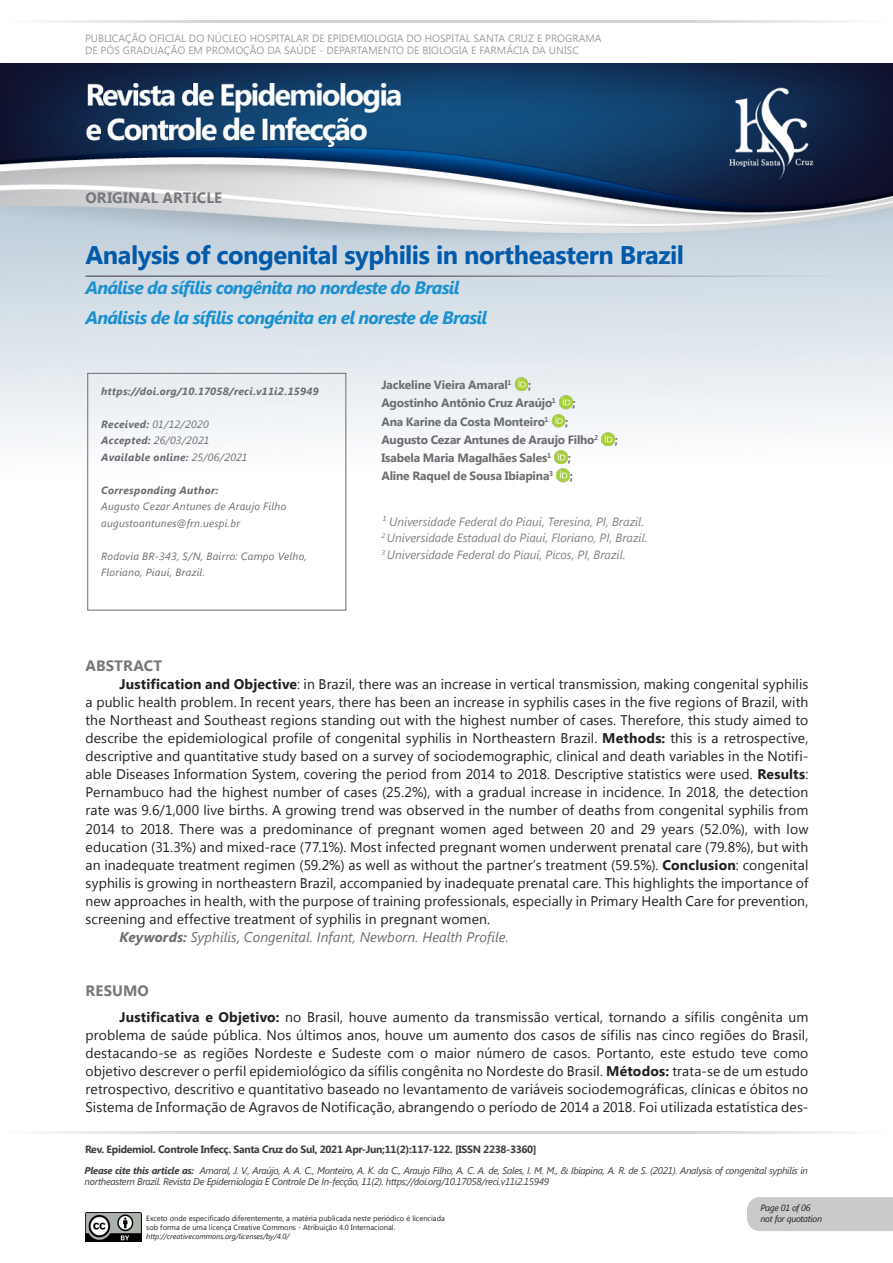
<style>
.page{position:relative;width:893px;height:1263px;background:#fff}
.page>*{position:absolute;margin:0;border:0;box-sizing:border-box;transform-origin:0 0}
.TÍTULOS{font:700 25.5px "Segoe UI";letter-spacing:-.02em;color:#015aaa}
.títulos_textos{font:italic 700 18px "Segoe UI";letter-spacing:-.045em;color:#1d90d0}
.SESSAO{font:700 15px "Segoe UI";letter-spacing:.005em;color:#76787b}
.texto_ok{font:700 15px "Segoe UI";letter-spacing:.005em;color:#76787b}
.texto_ok-2{font:13.95px/18px "Segoe UI";letter-spacing:.005em;color:#231f20;text-align:justify}
.texto_ok-3{font:italic 13.95px "Segoe UI";letter-spacing:.005em;color:#6c6d70}
.Nome_médico{font:700 12px "Segoe UI";letter-spacing:-.015em;color:#6c6d70}
.Titulação_médicos_ok{font:italic 12px "Segoe UI";color:#808285}
.texto_ok-4{font:italic 10.5px/16.5px "Segoe UI";letter-spacing:.025em;color:#6c6d70}
.t1{font:10.5px/12.6px "Segoe UI";color:#9d9fa2}
.texto_ok-5{font:italic 700 10.5px "Segoe UI";letter-spacing:.025em;color:#6c6d70}
.t2{font:700 10.5px "Segoe UI";letter-spacing:-.03em;color:#3e3e3f}
.t3{font:italic 9.75px/11.7px "Segoe UI";letter-spacing:-.03em;color:#3e3e3f}
.t4{font:italic 9px "Segoe UI";letter-spacing:-.03em;color:#231f20}
.t5{font:7.5px/9px "Segoe UI";color:#231f20}
.t6{font:italic 7.5px "Segoe UI";color:#231f20}
.s1{font-weight:700}
.s2{font-weight:400}
</style>
<div class="page">
<img style="left:0;top:64px;width:893px;height:456px">
<hr style="left:0;top:20px;width:446px;height:2px;background:#d1d2d4">
<hr style="left:446px;top:20px;width:447px;height:2px;background:#d1d2d4">
<img style="left:85px;top:1213px;width:57px;height:29px">
<hr style="left:0;top:1131px;width:446px;height:3px;background:#d1d2d4">
<hr style="left:446px;top:1131px;width:446px;height:3px;background:#d1d2d4">
<div style="left:747px;top:1197px;width:146px;height:34px;background:#c9cacc"></div>
<hr style="left:86px;top:275px;width:751px;height:2px;background:#6c6d70">
<img style="left:515px;top:377px;width:13px;height:14px">
<img style="left:559px;top:395px;width:14px;height:14px">
<svg style="left:552px;top:414px;width:13px;height:13px"></svg>
<img style="left:601px;top:432px;width:14px;height:14px">
<img style="left:554px;top:450px;width:14px;height:14px">
<img style="left:556px;top:468px;width:14px;height:14px">
<div style="left:88px;top:373px;width:258px;height:237px;border:1px solid #6c6d70"></div>
<p class="t1" style="left:85px;top:31px;width:518px">PUBLICAÇÃO OFICIAL DO NÚCLEO HOSPITALAR DE EPIDEMIOLOGIA DO HOSPITAL SANTA CRUZ E PROGRAMA<br>DE PÓS GRADUAÇÃO EM PROMOÇÃO DA SAÚDE - DEPARTAMENTO DE BIOLOGIA E FARMÁCIA DA UNISC</p>
<p class="SESSAO" style="left:86px;top:187px;width:138px">ORIGINAL ARTICLE</p>
<p class="TÍTULOS" style="left:86px;top:237px;width:600px">Analysis of congenital syphilis in northeastern Brazil</p>
<p class="títulos_textos" style="left:86px;top:275px;width:375px">Análise da sífilis congênita no nordeste do Brasil</p>
<p class="títulos_textos" style="left:86px;top:305px;width:403px">Análisis de la sífilis congénita en el noreste de Brasil</p>
<p class="texto_ok-5" style="left:101px;top:384px;width:219px">https://doi.org/10.17058/reci.v11i2.15949</p>
<p class="texto_ok-4" style="left:101px;top:415px;width:109px"><span class="s1">Received:</span> 01/12/2020</p>
<p class="texto_ok-4" style="left:101px;top:432px;width:110px"><span class="s1">Accepted:</span> 26/03/2021</p>
<p class="texto_ok-5" style="left:101px;top:450px;width:148px">Available online: <span class="s2">25/06/2021</span></p>
<p class="texto_ok-5" style="left:101px;top:483px;width:119px">Corresponding Author:</p>
<p class="texto_ok-4" style="left:101px;top:498px;width:187px">Augusto Cezar Antunes de Araujo Filho</p>
<p class="texto_ok-4" style="left:101px;top:514px;width:140px">augustoantunes@frn.uespi.br</p>
<p class="texto_ok-4" style="left:101px;top:547px;width:207px">Rodovia BR-343, S/N, Bairro: Campo Velho,<br>Floriano, Piauí, Brazil.</p>
<p class="Nome_médico" style="left:381px;top:376px;width:131px">Jackeline Vieira Amaral<sup>1</sup></p>
<p class="Nome_médico" style="left:528px;top:376px;width:5px">;</p>
<p class="Nome_médico" style="left:381px;top:394px;width:176px">Agostinho Antônio Cruz Araújo<sup>1</sup></p>
<p class="Nome_médico" style="left:572px;top:394px;width:5px">;</p>
<p class="Nome_médico" style="left:381px;top:413px;width:169px">Ana Karine da Costa Monteiro<sup>1</sup></p>
<p class="Nome_médico" style="left:565px;top:413px;width:5px">;</p>
<p class="Nome_médico" style="left:381px;top:431px;width:218px">Augusto Cezar Antunes de Araujo Filho<sup>2</sup></p>
<p class="Nome_médico" style="left:615px;top:431px;width:5px">;</p>
<p class="Nome_médico" style="left:381px;top:449px;width:171px">Isabela Maria Magalhães Sales<sup>1</sup></p>
<p class="Nome_médico" style="left:568px;top:449px;width:5px">;</p>
<p class="Nome_médico" style="left:381px;top:467px;width:173px">Aline Raquel de Sousa Ibiapina<sup>3</sup></p>
<p class="Nome_médico" style="left:570px;top:467px;width:5px">;</p>
<p class="Titulação_médicos_ok" style="left:381px;top:513px;width:264px">¹ Universidade Federal do Piauí, Teresina, PI, Brazil.</p>
<p class="Titulação_médicos_ok" style="left:381px;top:529px;width:268px"><sup>2</sup> Universidade Estadual do Piauí, Floriano, PI, Brazil.</p>
<p class="Titulação_médicos_ok" style="left:381px;top:546px;width:246px"><sup>3</sup> Universidade Federal do Piauí, Picos, PI, Brazil.</p>
<p class="texto_ok" style="left:86px;top:655px;width:78px">ABSTRACT</p>
<p class="texto_ok-2" style="left:86px;top:675px;width:724px;text-indent:34px"><span class="s1">Justification and Objective</span>: in Brazil, there was an increase in vertical transmission, making congenital syphilis a public health problem. In recent years, there has been an increase in syphilis cases in the five regions of Brazil, with the Northeast and Southeast regions standing out with the highest number of cases. Therefore, this study aimed to describe the epidemiological profile of congenital syphilis in Northeastern Brazil. <span class="s1">Methods:</span> this is a retrospective, descriptive and quantitative study based on a survey of sociodemographic, clinical and death variables in the Notifi&shy;able Diseases Information System, covering the period from 2014 to 2018. Descriptive statistics were used. <span class="s1">Results</span>:<br>Pernambuco had the highest number of cases (25.2%), with a gradual increase in incidence. In 2018, the detection rate was 9.6/1,000 live births. A growing trend was observed in the number of deaths from congenital syphilis from 2014 to 2018. There was a predominance of pregnant women aged between 20 and 29 years (52.0%), with low education (31.3%) and mixed-race (77.1%). Most infected pregnant women underwent prenatal care (79.8%), but with an inadequate treatment regimen (59.2%) as well as without the partner’s treatment (59.5%). <span class="s1">Conclusion</span>: congenital syphilis is growing in northeastern Brazil, accompanied by inadequate prenatal care. This highlights the importance of new approaches in health, with the purpose of training professionals, especially in Primary Health Care for prevention, screening and effective treatment of syphilis in pregnant women.</p>
<p class="texto_ok-3" style="left:120px;top:927px;width:391px"><span class="s1">Keywords:</span> Syphilis, Congenital. Infant, Newborn. Health Profile.</p>
<p class="SESSAO" style="left:86px;top:979px;width:65px">RESUMO</p>
<p class="texto_ok-2" style="left:86px;top:1007px;width:724px;text-indent:34px"><span class="s1">Justificativa e Objetivo:</span> no Brasil, houve aumento da transmissão vertical, tornando a sífilis congênita um problema de saúde pública. Nos últimos anos, houve um aumento dos casos de sífilis nas cinco regiões do Brasil, destacando-se as regiões Nordeste e Sudeste com o maior número de casos. Portanto, este estudo teve como objetivo descrever o perfil epidemiológico da sífilis congênita no Nordeste do Brasil. <span class="s1">Métodos:</span> trata-se de um estudo retrospectivo, descritivo e quantitativo baseado no levantamento de variáveis sociodemográficas, clínicas e óbitos no Sistema de Informação de Agravos de Notificação, abrangendo o período de 2014 a 2018. Foi utilizada estatística des-</p>
<p class="t2" style="left:85px;top:1141px;width:453px">Rev. Epidemiol. Controle Infecç. Santa Cruz do Sul, 2021 Apr-Jun;11(2):117-122. [ISSN 2238-3360]</p>
<p class="t3" style="left:85px;top:1164px;width:725px"><span class="s1">Please cite this article as:</span> Amaral, J. V., Araújo, A. A. C., Monteiro, A. K. da C., Araujo Filho, A. C. A. de, Sales, I. M. M., &amp; Ibiapina, A. R. de S. (2021). Analysis of congenital syphilis in northeastern Brazil. Revista De Epidemiologia E Controle De In-fecção, 11(2). https://doi.org/10.17058/reci.v11i2.15949</p>
<p class="t5" style="left:146px;top:1213px;width:300px">Exceto onde especificado diferentemente, a matéria publicada neste periódico é licenciada sob forma de uma licença Creative Commons - Atribuição 4.0 Internacional.</p>
<p class="t6" style="left:146px;top:1231px;width:145px">http://creativecommons.org/licenses/by/4.0/</p>
<p class="t4" style="left:760px;top:1201px;width:52px">Page 01 of 06</p>
<p class="t4" style="left:760px;top:1212px;width:63px">not for quotation</p>
</div>
